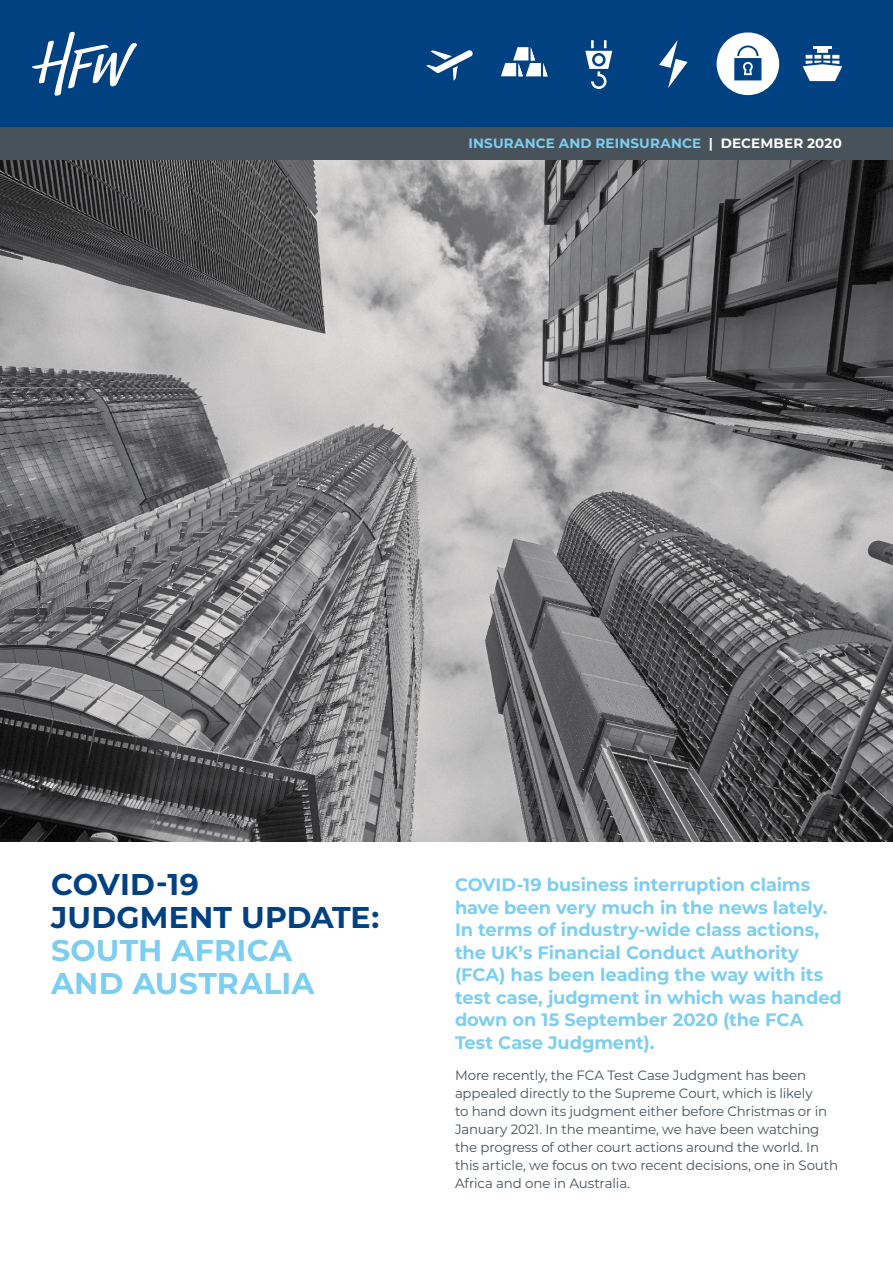
<style>
.page{position:relative;width:893px;height:1263px;background:#fff}
.page>*{position:absolute;margin:0;border:0;box-sizing:border-box;transform-origin:0 0}
.t1{font:700 30px/33px "Montserrat";letter-spacing:.01em;color:#004181}
.t2{font:700 30px/33px "Montserrat";letter-spacing:.01em;color:#7dcef1}
.t3{font:700 18px/22.5px "Montserrat";letter-spacing:-.005em;color:#7dcef1}
.t4{font:13.5px/18px "Montserrat";letter-spacing:-.01em;color:#48525a}
.t5{font:700 13.5px "Montserrat";letter-spacing:.015em;color:#7dcef1}
.s1{color:#fff}
</style>
<div class="page">
<div style="left:0;top:0;width:893px;height:128px;background:#004181"></div>
<img style="left:0;top:160px;width:893px;height:682px">
<svg style="left:32px;top:32px;width:105px;height:64px"></svg>
<svg style="left:803px;top:46px;width:39px;height:35px"></svg>
<div style="left:717px;top:32px;width:62px;height:63px;background:#fff;border-radius:50%"></div>
<svg style="left:585px;top:40px;width:27px;height:49px"></svg>
<svg style="left:501px;top:47px;width:47px;height:29px"></svg>
<svg style="left:426px;top:50px;width:47px;height:30px"></svg>
<svg style="left:659px;top:40px;width:29px;height:48px"></svg>
<svg style="left:734px;top:45px;width:27px;height:35px"></svg>
<div style="left:0;top:128px;width:893px;height:32px;background:#48525a"></div>
<p class="t5" style="left:469px;top:134px;width:375px">INSURANCE AND REINSURANCE <span class="s1">| DECEMBER 2020</span></p>
<h1 class="t1" style="left:51px;top:866px;width:330px">COVID-19<br>JUDGMENT UPDATE:</h1>
<h1 class="t2" style="left:51px;top:932px;width:265px">SOUTH AFRICA<br>AND AUSTRALIA</h1>
<p class="t3" style="left:455px;top:873px;width:388px">COVID-19 business interruption claims have been very much in the news lately.<br>In terms of industry-wide class actions, the UK’s Financial Conduct Authority (FCA) has been leading the way with its test case, judgment in which was handed down on 15 September 2020 (the FCA Test Case Judgment).</p>
<p class="t4" style="left:455px;top:1065px;width:385px">More recently, the FCA Test Case Judgment has been appealed directly to the Supreme Court, which is likely<br>to hand down its judgment either before Christmas or in January 2021. In the meantime, we have been watching the progress of other court actions around the world. In this article, we focus on two recent decisions, one in South Africa and one in Australia.</p>
</div>
